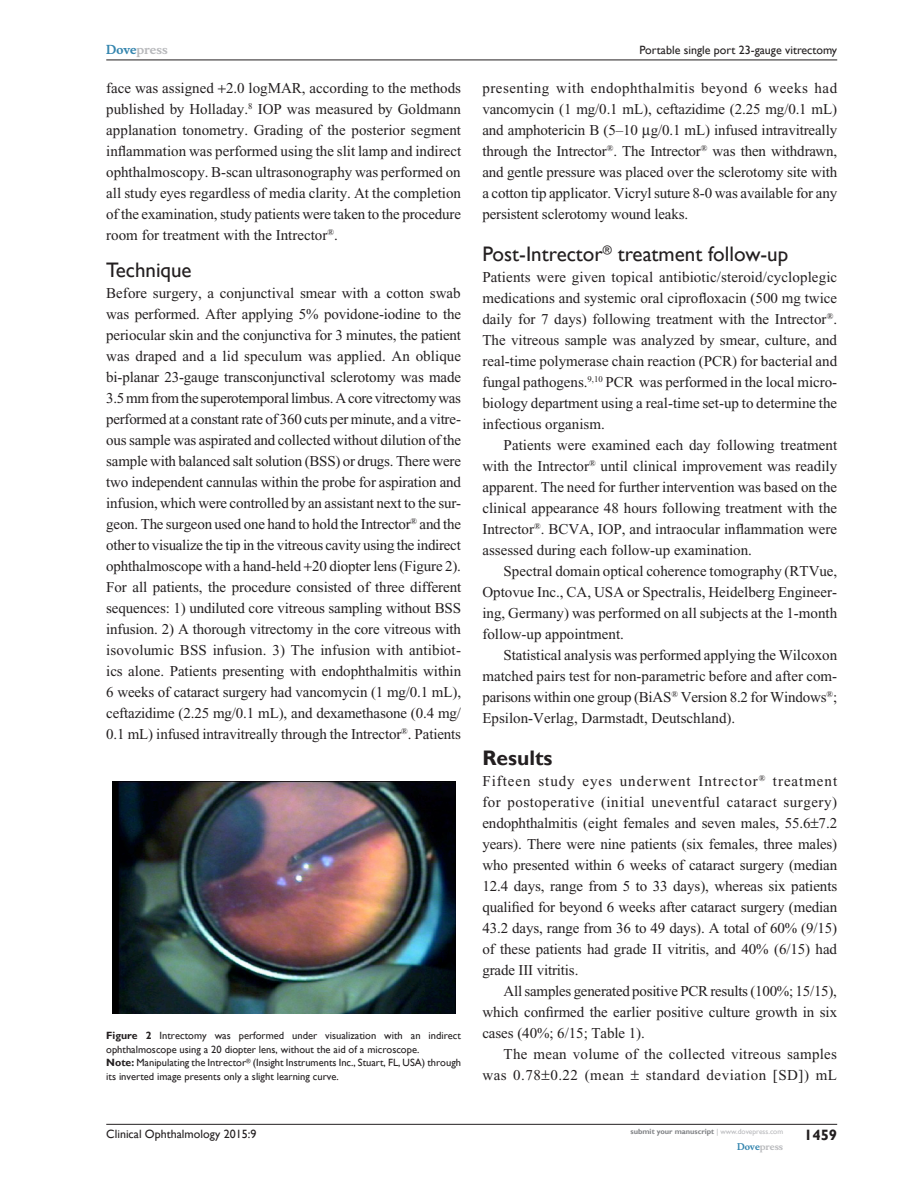
<style>
.page{position:relative;width:918px;height:1188px;background:#fff}
.page>*{position:absolute;margin:0;border:0;box-sizing:border-box;transform-origin:0 0}
.t1{font:21px "Gill Sans";color:#231f20}
.t2{font:700 21px "Gill Sans";color:#231f20}
.TxF{font:15px/21px "Times New Roman";letter-spacing:-.01em;color:#231f20;text-align:justify}
.Tx{font:15px/21px "Times New Roman";color:#231f20;text-align:justify}
.Tx-2{font:15px "Times New Roman";letter-spacing:.035em;color:#231f20}
.RunFolio-R{font:700 15px "Gill Sans";color:#231f20}
.RunH-R{font:12px "Gill Sans";color:#231f20}
.RunF-R{font:12px "Gill Sans";color:#231f20}
.RunH-Brand-R{font:700 12px "Musee";color:#b8b9bc}
.FigSNRI{font:10.5px/13.5px "Gill Sans";color:#231f20}
.FigC{font:10.5px/13.5px "Gill Sans";color:#231f20}
.RunF-Brand-R{font:700 9px "Musee";color:#b8b9bc}
.RunF-SubmityourMS-R{font:700 7.5px "Gill Sans";color:#808285}
.s1{color:#3485ae}
.s2{font-weight:700}
.s3{font-weight:400;color:#b8b9bc}
</style>
<div class="page">
<hr style="left:106px;top:1124px;width:731px;height:1px;background:#231f20">
<hr style="left:106px;top:60px;width:731px;height:1px;background:#231f20">
<img style="left:112px;top:782px;width:343px;height:232px">
<p class="RunH-Brand-R" style="left:106px;top:43px;width:63px"><span class="s1">Dove</span>press</p>
<p class="TxF" style="left:106px;top:77px;width:356px">face was assigned 2.0 logMAR, according to the methods published by Holladay.<sup>8</sup> IOP was measured by Goldmann applanation tonometry. Grading of the posterior segment inflammation was performed using the slit lamp and indirect ophthalmoscopy. B-scan ultrasonography was performed on all study eyes regardless of media clarity. At the completion of the examination, study patients were taken to the procedure room for treatment with the Intrector<sup>®</sup>.</p>
<h2 class="t1" style="left:106px;top:258px;width:87px">Technique</h2>
<p class="TxF" style="left:106px;top:283px;width:357px">Before surgery, a conjunctival smear with a cotton swab was performed. After applying 5% povidone-iodine to the periocular skin and the conjunctiva for 3 minutes, the patient was draped and a lid speculum was applied. An oblique bi-planar 23-gauge transconjunctival sclerotomy was made 3.5 mm from the superotemporal limbus. A core vitrectomy was performed at a constant rate of 360 cuts per minute, and a vitre&shy;ous sample was aspirated and collected without dilution of the sample with balanced salt solution (BSS) or drugs. There were two independent cannulas within the probe for aspiration and infusion, which were controlled by an assistant next to the sur&shy;geon. The surgeon used one hand to hold the Intrector<sup>®</sup> and the other to visualize the tip in the vitreous cavity using the indirect ophthalmoscope with a hand-held 20 diopter lens (Figure 2).<br>For all patients, the procedure consisted of three different sequences: 1) undiluted core vitreous sampling without BSS infusion. 2) A thorough vitrectomy in the core vitreous with isovolumic BSS infusion. 3) The infusion with antibiot&shy;ics alone. Patients presenting with endophthalmitis within 6 weeks of cataract surgery had vancomycin (1 mg/0.1 mL), ceftazidime (2.25 mg/0.1 mL), and dexamethasone (0.4 mg/ 0.1 mL) infused intravitreally through the Intrector<sup>®</sup>. Patients</p>
<p class="FigC" style="left:106px;top:1029px;width:356px"><span class="s2">Figure 2</span> Intrectomy was performed under visualization with an indirect ophthalmoscope using a 20 diopter lens, without the aid of a microscope.</p>
<p class="FigSNRI" style="left:106px;top:1056px;width:356px"><span class="s2">Note:</span> Manipulating the Intrector<sup>®</sup> (Insight Instruments Inc., Stuart, FL, USA) through its inverted image presents only a slight learning curve.</p>
<p class="RunH-R" style="left:640px;top:43px;width:199px">Portable single port 23-gauge vitrectomy</p>
<p class="TxF" style="left:482px;top:77px;width:356px">presenting with endophthalmitis beyond 6 weeks had vancomycin (1 mg/0.1 mL), ceftazidime (2.25 mg/0.1 mL) and amphotericin B (5–10 g/0.1 mL) infused intravitreally through the Intrector<sup>®</sup>. The Intrector<sup>®</sup> was then withdrawn, and gentle pressure was placed over the sclerotomy site with a cotton tip applicator. Vicryl suture 8-0 was available for any persistent sclerotomy wound leaks.</p>
<h2 class="t1" style="left:482px;top:241px;width:307px">Post-Intrector<sup>®</sup> treatment follow-up</h2>
<p class="TxF" style="left:482px;top:266px;width:356px">Patients were given topical antibiotic/steroid/cycloplegic medications and systemic oral ciprofloxacin (500 mg twice daily for 7 days) following treatment with the Intrector<sup>®</sup>.<br>The vitreous sample was analyzed by smear, culture, and real-time polymerase chain reaction (PCR) for bacterial and fungal pathogens.<sup>9,10</sup> PCR was performed in the local micro&shy;biology department using a real-time set-up to determine the infectious organism.</p>
<p class="Tx" style="left:482px;top:434px;width:356px;text-indent:21px">Patients were examined each day following treatment with the Intrector<sup>®</sup> until clinical improvement was readily apparent. The need for further intervention was based on the clinical appearance 48 hours following treatment with the Intrector<sup>®</sup>. BCVA, IOP, and intraocular inflammation were assessed during each follow-up examination.</p>
<p class="Tx" style="left:482px;top:560px;width:356px;text-indent:21px">Spectral domain optical coherence tomography (RTVue, Optovue Inc., CA, USA or Spectralis, Heidelberg Engineer&shy;ing, Germany) was performed on all subjects at the 1-month follow-up appointment.</p>
<p class="Tx" style="left:482px;top:644px;width:356px;text-indent:21px">Statistical analysis was performed applying the Wilcoxon matched pairs test for non-parametric before and after com&shy;parisons within one group (BiAS<sup>®</sup> Version 8.2 for Windows<sup>®</sup>; Epsilon-Verlag, Darmstadt, Deutschland).</p>
<h1 class="t2" style="left:482px;top:745px;width:72px">Results</h1>
<p class="TxF" style="left:482px;top:770px;width:356px">Fifteen study eyes underwent Intrector<sup>®</sup> treatment for postoperative (initial uneventful cataract surgery) endophthalmitis (eight females and seven males, 55.6 7.2 years). There were nine patients (six females, three males) who presented within 6 weeks of cataract surgery (median 12.4 days, range from 5 to 33 days), whereas six patients qualified for beyond 6 weeks after cataract surgery (median 43.2 days, range from 36 to 49 days). A total of 60% (9/15) of these patients had grade II vitritis, and 40% (6/15) had grade III vitritis.</p>
<p class="Tx" style="left:482px;top:980px;width:356px;text-indent:21px">All samples generated positive PCR results (100%; 15/15), which confirmed the earlier positive culture growth in six cases (40%; 6/15; Table 1).</p>
<p class="Tx" style="left:482px;top:1043px;width:356px;text-indent:21px">The mean volume of the collected vitreous samples was 0.78 0.22 (mean</p>
<p class="Tx-2" style="left:646px;top:1066px;width:193px">standard deviation [SD]) mL</p>
<p class="RunF-R" style="left:106px;top:1127px;width:152px">Clinical Ophthalmology 2015:9</p>
<p class="RunF-SubmityourMS-R" style="left:631px;top:1127px;width:154px">submit your manuscript <span class="s3">| www.dovepress.com</span></p>
<p class="RunF-Brand-R" style="left:737px;top:1141px;width:48px"><span class="s1">Dove</span>press</p>
<p class="RunFolio-R" style="left:804px;top:1126px;width:35px">1459</p>
</div>
